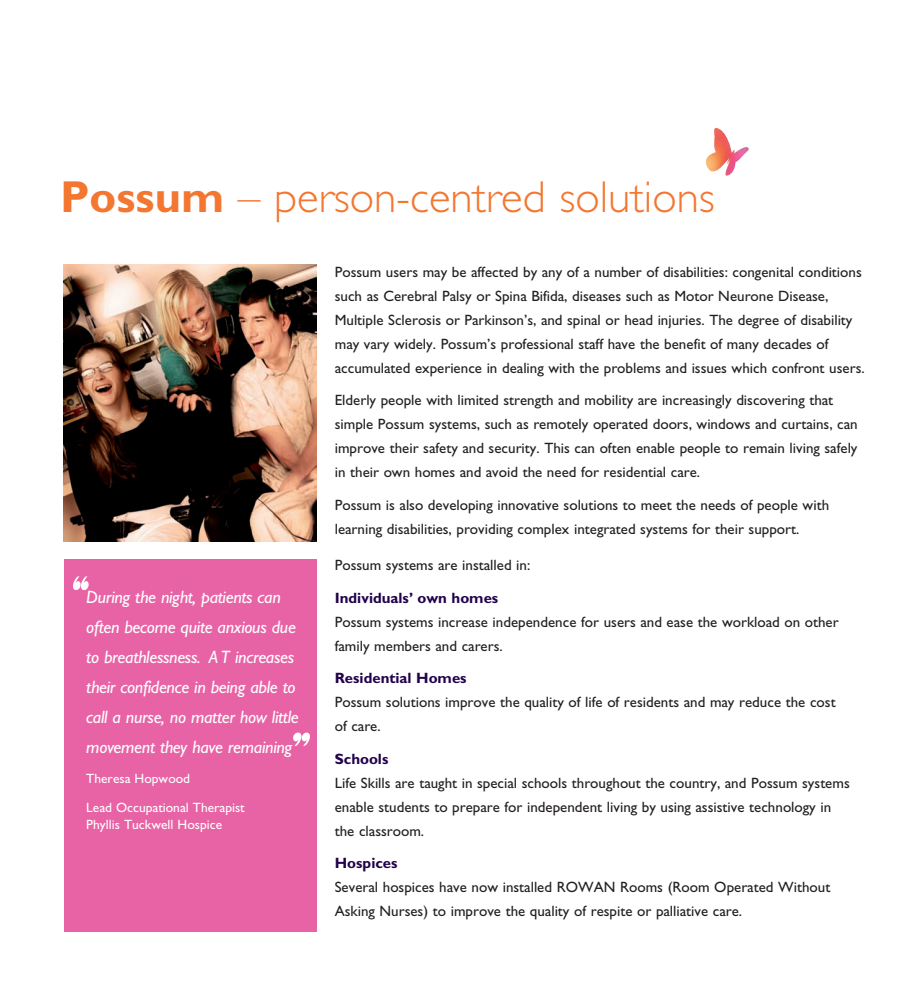
<style>
.page{position:relative;width:919px;height:995px;background:#fff}
.page>*{position:absolute;margin:0;border:0;box-sizing:border-box;transform-origin:0 0}
.t1{font:300 45px "Gill Sans";color:#f37730}
.t2{font:italic 18px/30px "Gill Sans";letter-spacing:-.015em;color:#fff}
.t3{font:15px/24px "Gill Sans";color:#231f20}
.t4{font:700 15px "Gill Sans";color:#21034c}
.t5{font:13.5px/29.2px "Gill Sans";color:#fff}
.s1{font-weight:700}
</style>
<div class="page">
<div style="left:64px;top:559px;width:252px;height:372px;background:#e863a5"></div>
<img style="left:64px;top:264px;width:252px;height:278px">
<img style="left:705px;top:128px;width:43px;height:48px">
<img style="left:73px;top:577px;width:16px;height:12px">
<img style="left:293px;top:733px;width:16px;height:13px">
<h1 class="t1" style="left:60px;top:170px;width:656px"><span class="s1">Possum</span> – person-centred solutions</h1>
<p class="t2" style="left:86px;top:582px;width:214px">During the night, patients can often become quite anxious due to breathlessness. A T increases their confidence in being able to call a nurse, no matter how little movement they have remaining</p>
<p class="t5" style="left:86px;top:764px;width:160px">Theresa Hopwood<br>Lead Occupational Therapist</p>
<p class="t5" style="left:86px;top:810px;width:137px">Phyllis Tuckwell Hospice</p>
<p class="t3" style="left:335px;top:259px;width:531px">Possum users may be affected by any of a number of disabilities: congenital conditions such as Cerebral Palsy or Spina Bifida, diseases such as Motor Neurone Disease, Multiple Sclerosis or Parkinson’s, and spinal or head injuries. The degree of disability may vary widely. Possum’s professional staff have the benefit of many decades of accumulated experience in dealing with the problems and issues which confront users.</p>
<p class="t3" style="left:335px;top:388px;width:524px">Elderly people with limited strength and mobility are increasingly discovering that simple Possum systems, such as remotely operated doors, windows and curtains, can improve their safety and security. This can often enable people to remain living safely in their own homes and avoid the need for residential care.</p>
<p class="t3" style="left:335px;top:492px;width:496px">Possum is also developing innovative solutions to meet the needs of people with learning disabilities, providing complex integrated systems for their support.</p>
<p class="t3" style="left:335px;top:553px;width:197px">Possum systems are installed in:</p>
<p class="t4" style="left:335px;top:589px;width:165px">Individuals’ own homes</p>
<p class="t3" style="left:335px;top:610px;width:505px">Possum systems increase independence for users and ease the workload on other family members and carers.</p>
<p class="t4" style="left:335px;top:669px;width:133px">Residential Homes</p>
<p class="t3" style="left:335px;top:690px;width:502px">Possum solutions improve the quality of life of residents and may reduce the cost of care.</p>
<p class="t4" style="left:335px;top:750px;width:55px">Schools</p>
<p class="t3" style="left:335px;top:771px;width:516px">Life Skills are taught in special schools throughout the country, and Possum systems enable students to prepare for independent living by using assistive technology in the classroom.</p>
<p class="t4" style="left:335px;top:854px;width:64px">Hospices</p>
<p class="t3" style="left:335px;top:875px;width:497px">Several hospices have now installed ROWAN Rooms (Room Operated Without<br>Asking Nurses) to improve the quality of respite or palliative care.</p>
</div>
